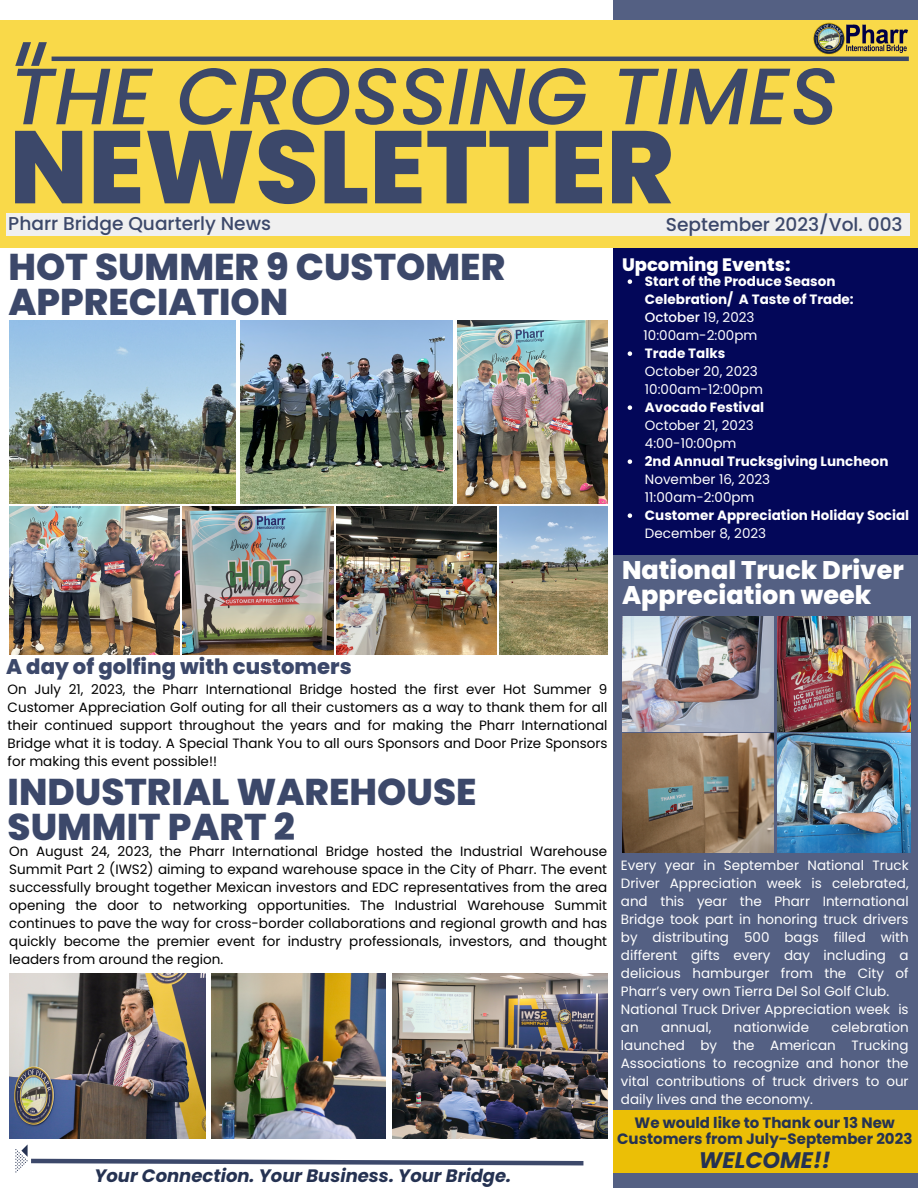
<style>
.page{position:relative;width:918px;height:1188px;background:#fff}
.page>*{position:absolute;margin:0;border:0;box-sizing:border-box;transform-origin:0 0}
.t1{font:800 102.9px "Poppins";color:#3c486a}
.t2{font:italic 500 79.95px "Poppins";color:#3c486a}
.t3{font:800 37.2px/34.8px "Poppins";color:#3c486a}
.t4{font:800 25.5px/24.8px "Poppins";color:#fff}
.t5{font:italic 700 22.5px "Poppins";color:#253252}
.t6{font:800 21.15px "Poppins";color:#3c486a}
.t7{font:500 18.6px "Poppins";color:#3c486a}
.t8{font:italic 700 18px "Poppins";color:#253252}
.t9{font:800 18px "Poppins";color:#fff}
.t10{font:700 15px/15.8px "Poppins";color:#253252;text-align:center}
.t11{font:13.5px/18px "Poppins";color:#000;text-align:justify}
.t12{font:13.5px/18px "Poppins";color:#fff}
.t13{font:700 13.5px/18px "Poppins";color:#fff}
.s1{font-weight:500}
.s2{font-weight:400}
.s3{font-weight:700}
</style>
<div class="page">
<div style="left:614px;top:0;width:304px;height:1188px;background:#546083"></div>
<div style="left:614px;top:1111px;width:304px;height:62px;background:#ebbf06"></div>
<div style="left:0;top:21px;width:918px;height:227px;background:#f9d949"></div>
<div style="left:6px;top:213px;width:903px;height:23px;background:#f0f0f0"></div>
<hr style="left:52px;top:57px;width:857px;height:4px;background:#3c486a">
<svg style="left:15px;top:42px;width:32px;height:24px"></svg>
<img style="left:813px;top:22px;width:96px;height:35px">
<svg style="left:15px;top:1144px;width:569px;height:29px"></svg>
<div style="left:614px;top:248px;width:304px;height:306px;background:#030759"></div>
<img style="left:183px;top:507px;width:151px;height:147px">
<img style="left:240px;top:321px;width:213px;height:182px">
<img style="left:9px;top:321px;width:226px;height:182px">
<img style="left:9px;top:507px;width:170px;height:147px">
<img style="left:337px;top:507px;width:160px;height:147px">
<img style="left:622px;top:616px;width:152px;height:115px">
<img style="left:778px;top:616px;width:133px;height:115px">
<img style="left:622px;top:734px;width:152px;height:118px">
<img style="left:778px;top:734px;width:133px;height:118px">
<img style="left:458px;top:321px;width:149px;height:182px">
<img style="left:499px;top:507px;width:108px;height:147px">
<img style="left:9px;top:974px;width:196px;height:165px">
<img style="left:212px;top:974px;width:173px;height:165px">
<img style="left:392px;top:974px;width:215px;height:165px">
<svg style="left:628px;top:279px;width:4px;height:5px"></svg>
<svg style="left:628px;top:351px;width:4px;height:5px"></svg>
<svg style="left:628px;top:405px;width:4px;height:5px"></svg>
<svg style="left:628px;top:459px;width:4px;height:5px"></svg>
<svg style="left:628px;top:513px;width:4px;height:5px"></svg>
<p class="t2" style="left:9px;top:40px;width:830px">THE CROSSING TIMES</p>
<p class="t1" style="left:9px;top:95px;width:666px">NEWSLETTER</p>
<p class="t7" style="left:8px;top:211px;width:264px">Pharr Bridge Quarterly News</p>
<p class="t3" style="left:9px;top:250px;width:498px">HOT SUMMER 9 CUSTOMER<br>APPRECIATION</p>
<p class="t7" style="left:666px;top:211px;width:238px">September 2023/Vol. 003</p>
<p class="t9" style="left:622px;top:252px;width:170px">Upcoming Events:</p>
<p class="t13" style="left:645px;top:272px;width:210px">Start of the Produce Season<br>Celebration/ A Taste of Trade:<br><span class="s1">October</span> <span class="s2">19, 2023</span></p>
<p class="t12" style="left:645px;top:344px;width:120px"><span class="s3">Trade Talks<br></span>October 20, 2023<br>10:00am-12:00pm</p>
<p class="t12" style="left:645px;top:398px;width:121px"><span class="s3">Avocado Festival<br></span>October 21, 2023<br>4:00-10:00pm</p>
<p class="t13" style="left:645px;top:452px;width:245px">2nd Annual Trucksgiving Luncheon<br><span class="s2">November 16, 2023<br>11:00am-2:00pm</span></p>
<p class="t13" style="left:645px;top:506px;width:266px">Customer Appreciation Holiday Social<br><span class="s2">December 8, 2023</span></p>
<p class="t12" style="left:644px;top:326px;width:115px">10:00am-2:00pm</p>
<p class="t4" style="left:622px;top:558px;width:283px">National Truck Driver<br>Appreciation week</p>
<p class="t6" style="left:6px;top:652px;width:347px">A day of golfing with customers</p>
<p class="t11" style="left:8px;top:680px;width:601px">On July 21, 2023, the Pharr International Bridge hosted the first ever Hot Summer 9<br>Customer Appreciation Golf outing for all their customers as a way to thank them for all their continued support throughout the years and for making the Pharr International Bridge what it is today. A Special Thank You to all ours Sponsors and Door Prize Sponsors for making this event possible!!</p>
<p class="t3" style="left:8px;top:775px;width:470px">INDUSTRIAL WAREHOUSE<br>SUMMIT PART 2</p>
<p class="t11" style="left:9px;top:842px;width:599px">On August 24, 2023, the Pharr International Bridge hosted the Industrial Warehouse Summit Part 2 (IWS2) aiming to expand warehouse space in the City of Pharr. The event successfully brought together Mexican investors and EDC representatives from the area opening the door to networking opportunities. The Industrial Warehouse Summit continues to pave the way for cross-border collaborations and regional growth and has quickly become the premier event for industry professionals, investors, and thought leaders from around the region.</p>
<p class="t8" style="left:94px;top:1163px;width:418px">Your Connection. Your Business. Your Bridge.</p>
<p class="t12" style="left:621px;top:856px;width:289px;text-align:justify">Every year in September National Truck Driver Appreciation week is celebrated, and this year the Pharr International Bridge took part in honoring truck drivers by distributing 500 bags filled with different gifts every day including a delicious hamburger from the City of Pharr’s very own Tierra Del Sol Golf Club.</p>
<p class="t12" style="left:621px;top:1000px;width:289px">National Truck Driver Appreciation week is an</p>
<p class="t12" style="left:621px;top:1018px;width:289px;text-align:justify;text-indent:211px">celebration launched by the American Trucking Associations to recognize and honor the vital contributions of truck drivers to our daily lives and the economy.</p>
<p class="t12" style="left:661px;top:1018px;width:52px">annual,</p>
<p class="t12" style="left:734px;top:1018px;width:77px">nationwide</p>
<p class="t10" style="left:617px;top:1115px;width:297px">We would like to Thank our 13 New<br>Customers from July-September 2023</p>
<p class="t5" style="left:699px;top:1144px;width:133px">WELCOME!!</p>
</div>
